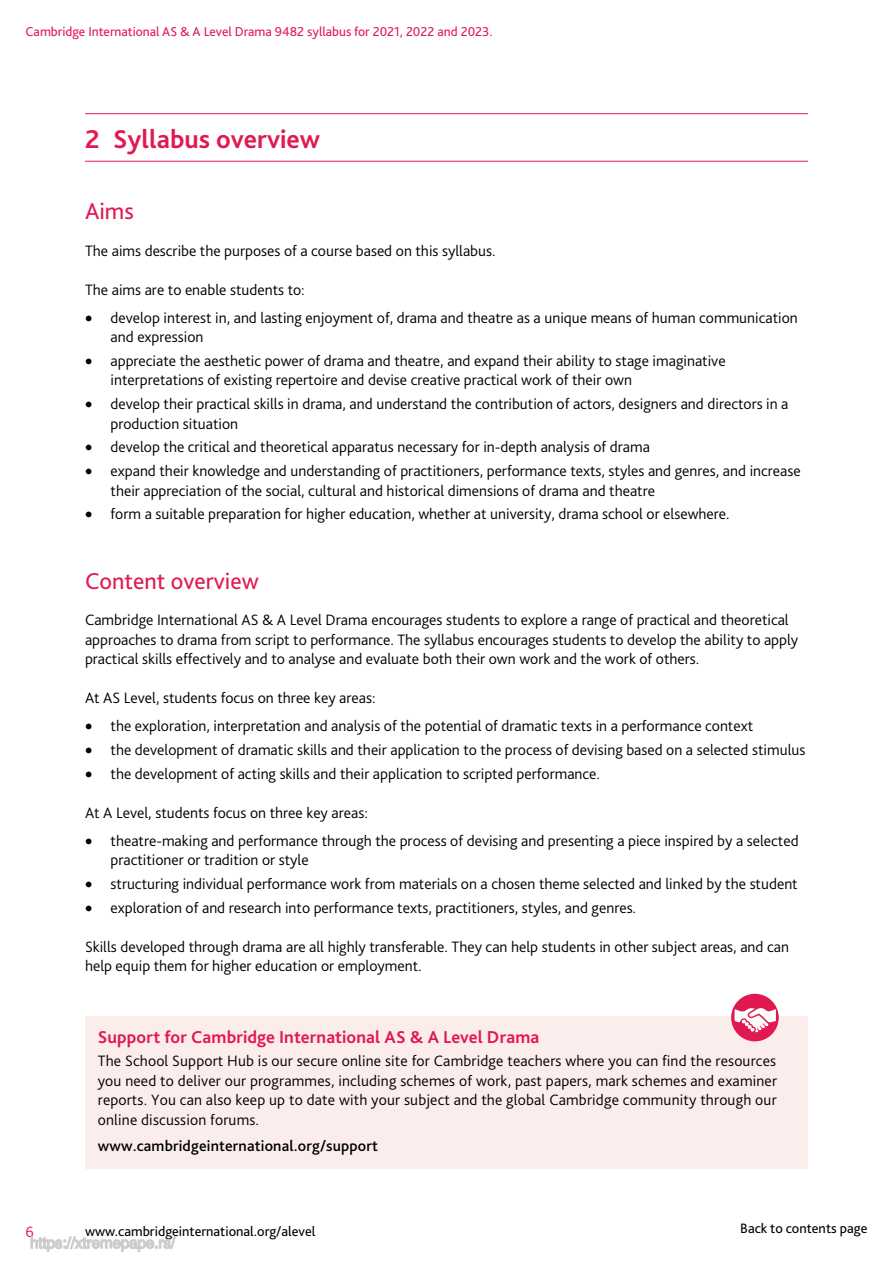
<style>
.page{position:relative;width:893px;height:1263px;background:#fff}
.page>*{position:absolute;margin:0;border:0;box-sizing:border-box;transform-origin:0 0}
.t1{font:700 27px "Bliss Pro";color:#e11951}
.t2{font:24px "Bliss Pro";color:#e11951}
.t3{font:700 18px "Bliss Pro";letter-spacing:.005em;color:#e11951}
.t4{font:300 15.75px/19.5px "Bliss Pro";color:#000}
.t5{font:500 15.75px "Bliss Pro";letter-spacing:.01em;color:#000}
.t6{font:300 15.75px "Bliss Pro";color:#e11951}
.t7{font:14.25px "Bliss Pro";color:#000}
.t8{font:13.5px "Bliss Pro";color:#e11951}
</style>
<div class="page">
<hr style="left:85px;top:113px;width:723px;height:1px;background:#e11951">
<hr style="left:85px;top:161px;width:723px;height:1px;background:#e11951">
<div style="left:85px;top:1016px;width:723px;height:152px;background:#fceded"></div>
<div style="left:731px;top:994px;width:48px;height:47px;background:#e11951;border-radius:50%"></div>
<svg style="left:734px;top:1008px;width:42px;height:26px"></svg>
<svg style="left:30px;top:1236px;width:146px;height:16px"></svg>
<p class="t8" style="left:26px;top:26px;width:469px">Cambridge International AS &amp; A Level Drama 9482 syllabus for 2021, 2022 and 2023.</p>
<h1 class="t1" style="left:85px;top:127px;width:237px">2 Syllabus overview</h1>
<h2 class="t2" style="left:85px;top:201px;width:50px">Aims</h2>
<p class="t4" style="left:85px;top:242px;width:412px">The aims describe the purposes of a course based on this syllabus.</p>
<p class="t4" style="left:85px;top:281px;width:221px">The aims are to enable students to:</p>
<p class="t4" style="left:111px;top:309px;width:689px;text-indent:-26px">• develop interest in, and lasting enjoyment of, drama and theatre as a unique means of human communication and expression</p>
<p class="t4" style="left:111px;top:352px;width:617px;text-indent:-26px">• appreciate the aesthetic power of drama and theatre, and expand their ability to stage imaginative interpretations of existing repertoire and devise creative practical work of their own</p>
<p class="t4" style="left:111px;top:395px;width:679px;text-indent:-26px">• develop their practical skills in drama, and understand the contribution of actors, designers and directors in a production situation</p>
<p class="t4" style="left:85px;top:438px;width:566px">• develop the critical and theoretical apparatus necessary for in-depth analysis of drama</p>
<p class="t4" style="left:111px;top:462px;width:692px;text-indent:-26px">• expand their knowledge and understanding of practitioners, performance texts, styles and genres, and increase their appreciation of the social, cultural and historical dimensions of drama and theatre</p>
<p class="t4" style="left:85px;top:505px;width:646px">• form a suitable preparation for higher education, whether at university, drama school or elsewhere.</p>
<h2 class="t2" style="left:85px;top:570px;width:175px">Content overview</h2>
<p class="t4" style="left:85px;top:611px;width:715px">Cambridge International AS &amp; A Level Drama encourages students to explore a range of practical and theoretical approaches to drama from script to performance. The syllabus encourages students to develop the ability to apply practical skills effectively and to analyse and evaluate both their own work and the work of others.</p>
<p class="t4" style="left:85px;top:689px;width:292px">At AS Level, students focus on three key areas:</p>
<p class="t4" style="left:85px;top:717px;width:670px">• the exploration, interpretation and analysis of the potential of dramatic texts in a performance context</p>
<p class="t4" style="left:85px;top:741px;width:722px">• the development of dramatic skills and their application to the process of devising based on a selected stimulus</p>
<p class="t4" style="left:85px;top:765px;width:517px">• the development of acting skills and their application to scripted performance.</p>
<p class="t4" style="left:85px;top:804px;width:284px">At A Level, students focus on three key areas:</p>
<p class="t4" style="left:111px;top:832px;width:690px;text-indent:-26px">• theatre-making and performance through the process of devising and presenting a piece inspired by a selected practitioner or tradition or style</p>
<p class="t4" style="left:85px;top:875px;width:714px">• structuring individual performance work from materials on a chosen theme selected and linked by the student</p>
<p class="t4" style="left:85px;top:899px;width:553px">• exploration of and research into performance texts, practitioners, styles, and genres.</p>
<p class="t4" style="left:85px;top:938px;width:705px">Skills developed through drama are all highly transferable. They can help students in other subject areas, and can help equip them for higher education or employment.</p>
<p class="t3" style="left:98px;top:1028px;width:443px">Support for Cambridge International AS &amp; A Level Drama</p>
<p class="t4" style="left:98px;top:1052px;width:681px;text-align:justify">The School Support Hub is our secure online site for Cambridge teachers where you can find the resources you need to deliver our programmes, including schemes of work, past papers, mark schemes and examiner reports. You can also keep up to date with your subject and the global Cambridge community through our online discussion forums.</p>
<p class="t5" style="left:98px;top:1139px;width:282px">www.cambridgeinternational.org/support</p>
<p class="t6" style="left:26px;top:1224px;width:10px">6</p>
<p class="t7" style="left:85px;top:1224px;width:232px">www.cambridgeinternational.org/alevel</p>
<p class="t7" style="left:740px;top:1222px;width:129px">Back to contents page</p>
</div>
